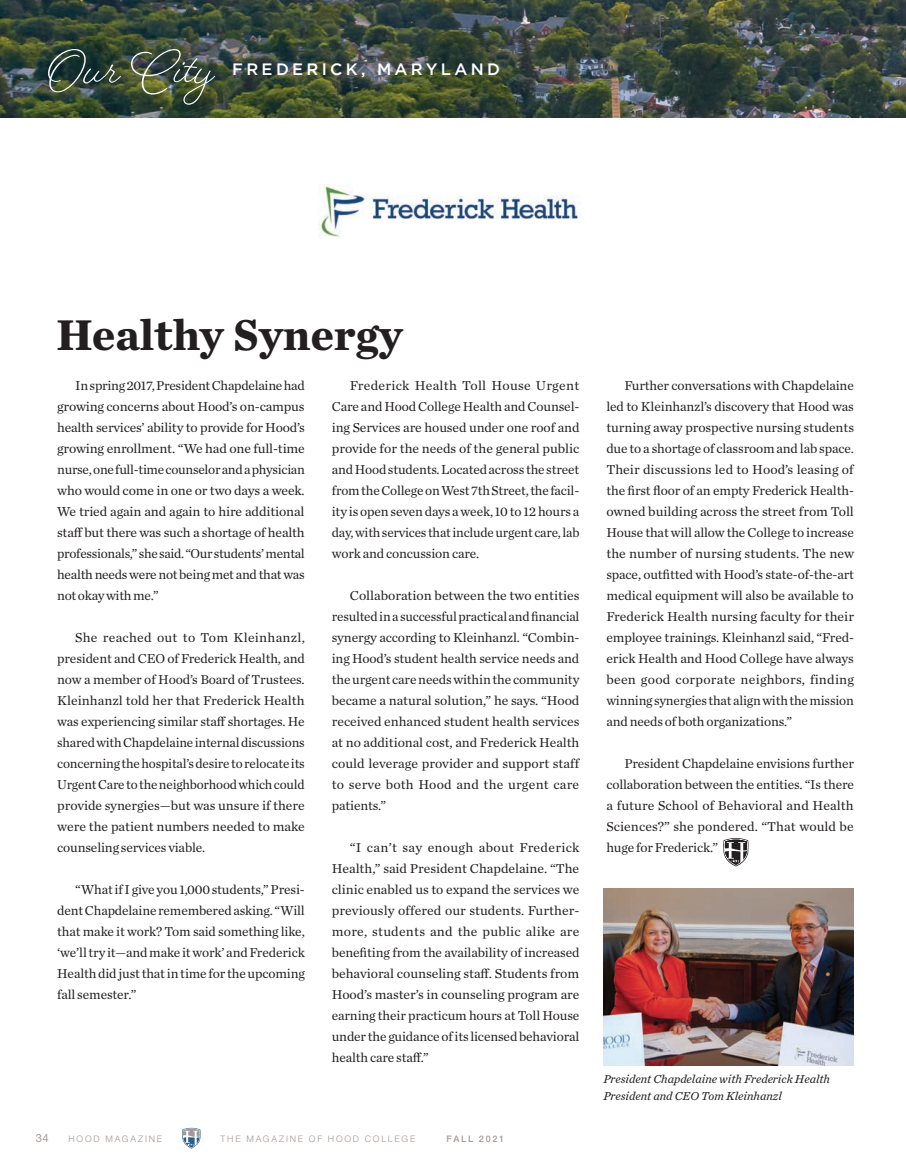
<style>
.page{position:relative;width:906px;height:1175px;background:#fff}
.page>*{position:absolute;margin:0;border:0;box-sizing:border-box;transform-origin:0 0}
.t1{font:50.4px "Beloved Script";letter-spacing:.01em;color:#fff}
.t2{font:700 45px "Chronicle Text G3";color:#231f20}
.t3{font:500 16.5px "Gotham";letter-spacing:.2em;color:#fff}
.t4{font:13.5px/21px "Chronicle Text G1";letter-spacing:-.01em;color:#231f20;text-align:justify}
.t5{font:italic 12px/16.5px "Chronicle Text G2";color:#231f20}
.t6{font:11.25px "Helvetica Neue LT Std";color:#a39994}
.t7{font:300 9px "Helvetica Neue LT Std";letter-spacing:.2em;color:#a39994}
.t8{font:500 9px "Helvetica Neue LT Std";letter-spacing:.195em;color:#a39994}
</style>
<div class="page">
<svg style="left:182px;top:1128px;width:19px;height:21px"></svg>
<img style="left:603px;top:888px;width:251px;height:178px">
<img style="left:318px;top:184px;width:261px;height:53px">
<img style="left:0;top:0;width:906px;height:117px">
<svg style="left:723px;top:838px;width:25px;height:28px"></svg>
<h1 class="t1" style="left:48px;top:35px;width:168px">Our City</h1>
<p class="t3" style="left:232px;top:60px;width:269px">FREDERICK, MARYLAND</p>
<h2 class="t2" style="left:57px;top:298px;width:348px">Healthy Synergy</h2>
<p class="t4" style="left:57px;top:374px;width:249px;text-indent:18px">In spring 2017, President Chapdelaine had growing concerns about Hood’s on-campus health services’ ability to provide for Hood’s growing enrollment. “We had one full-time nurse, one full-time counselor and a physician who would come in one or two days a week.<br>We tried again and again to hire additional staff but there was such a shortage of health professionals,” she said. “Our students’ mental health needs were not being met and that was not okay with me.”</p>
<p class="t4" style="left:57px;top:626px;width:249px;text-indent:18px">She reached out to Tom Kleinhanzl, president and CEO of Frederick Health, and now a member of Hood’s Board of Trustees.<br>Kleinhanzl told her that Frederick Health was experiencing similar staff shortages. He shared with Chapdelaine internal discussions concerning the hospital’s desire to relocate its Urgent Care to the neighborhood which could provide synergies—but was unsure if there were the patient numbers needed to make counseling services viable.</p>
<p class="t4" style="left:57px;top:878px;width:249px;text-indent:18px">“What if I give you 1,000 students,” Presi&shy;dent Chapdelaine remembered asking. “Will that make it work? Tom said something like, ‘we’ll try it—and make it work’ and Frederick Health did just that in time for the upcoming fall semester.”</p>
<p class="t4" style="left:332px;top:374px;width:249px;text-indent:18px">Frederick Health Toll House Urgent Care and Hood College Health and Counsel&shy;ing Services are housed under one roof and provide for the needs of the general public and Hood students. Located across the street from the College on West 7th Street, the facil&shy;ity is open seven days a week, 10 to 12 hours a day, with services that include urgent care, lab work and concussion care.</p>
<p class="t4" style="left:332px;top:584px;width:249px;text-indent:18px">Collaboration between the two entities resulted in a successful practical and financial synergy according to Kleinhanzl. “Combin&shy;ing Hood’s student health service needs and the urgent care needs within the community became a natural solution,” he says. “Hood received enhanced student health services at no additional cost, and Frederick Health could leverage provider and support staff to serve both Hood and the urgent care patients.”</p>
<p class="t4" style="left:332px;top:836px;width:249px;text-indent:18px">“I can’t say enough about Frederick Health,” said President Chapdelaine. “The clinic enabled us to expand the services we previously offered our students. Further&shy;more, students and the public alike are benefiting from the availability of increased behavioral counseling staff. Students from Hood’s master’s in counseling program are earning their practicum hours at Toll House under the guidance of its licensed behavioral health care staff.”</p>
<p class="t6" style="left:36px;top:1132px;width:15px">34</p>
<p class="t7" style="left:68px;top:1133px;width:95px">HOOD MAGAZINE</p>
<p class="t7" style="left:220px;top:1133px;width:196px">THE MAGAZINE OF HOOD COLLEGE</p>
<p class="t8" style="left:446px;top:1133px;width:59px">FALL 2021</p>
<p class="t4" style="left:606px;top:374px;width:249px;text-indent:18px">Further conversations with Chapdelaine led to Kleinhanzl’s discovery that Hood was turning away prospective nursing students due to a shortage of classroom and lab space.<br>Their discussions led to Hood’s leasing of the first floor of an empty Frederick Health&shy;owned building across the street from Toll House that will allow the College to increase the number of nursing students. The new space, outfitted with Hood’s state-of-the-art medical equipment will also be available to Frederick Health nursing faculty for their employee trainings. Kleinhanzl said, “Fred&shy;erick Health and Hood College have always been good corporate neighbors, finding winning synergies that align with the mission and needs of both organizations.”</p>
<p class="t4" style="left:606px;top:752px;width:249px;text-indent:18px">President Chapdelaine envisions further collaboration between the entities. “Is there a future School of Behavioral and Health Sciences?” she pondered. “That would be huge for Frederick.”</p>
<p class="t5" style="left:603px;top:1070px;width:228px">President Chapdelaine with Frederick Health<br>President and CEO Tom Kleinhanzl</p>
</div>
